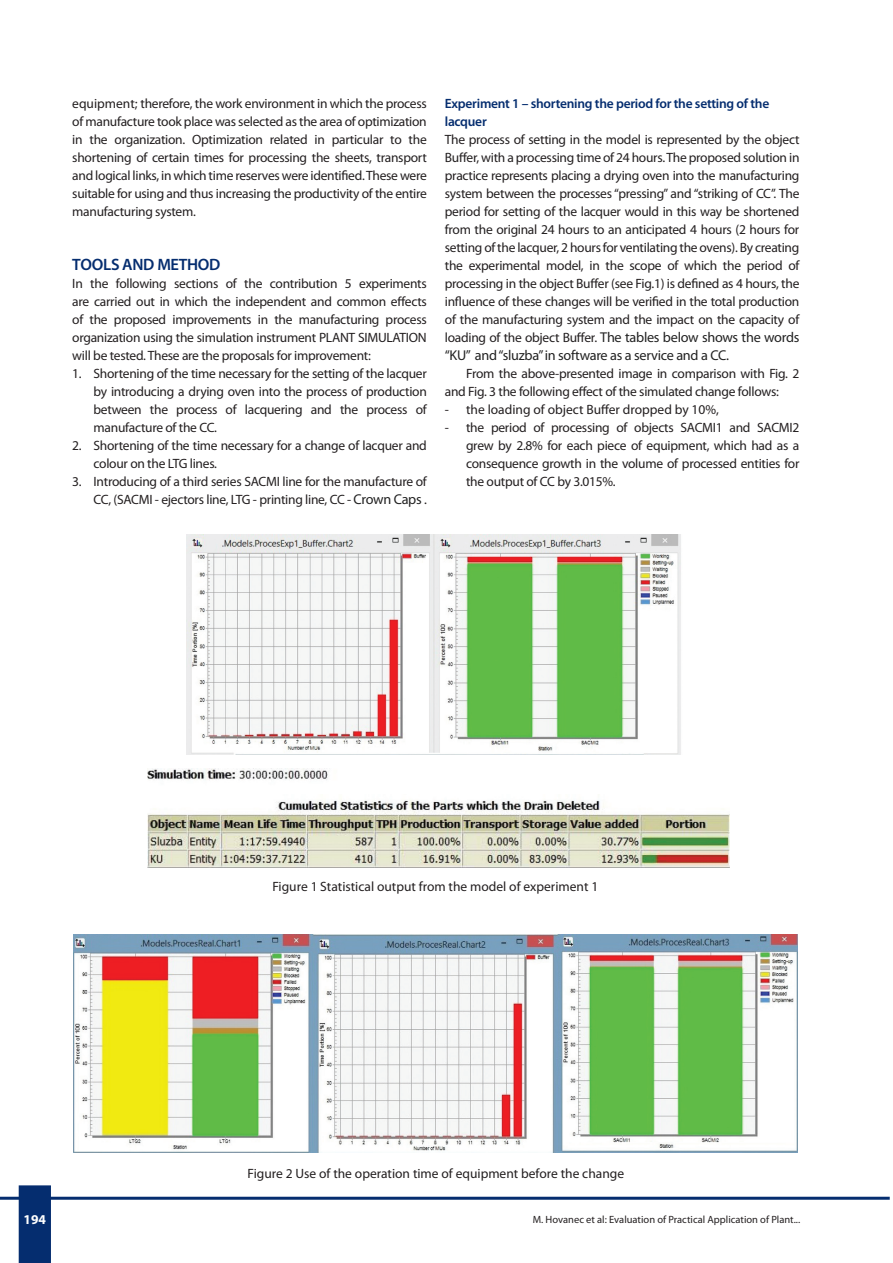
<style>
.page{position:relative;width:893px;height:1263px;background:#fff}
.page>*{position:absolute;margin:0;border:0;box-sizing:border-box;transform-origin:0 0}
.naslov_tekst{font:600 16.5px "Myriad Pro";letter-spacing:-.02em;color:#052d6f}
.tekst{font:14.25px/18px "Myriad Pro";letter-spacing:-.02em;color:#222}
.tekst-2{font:13.5px/18px "Myriad Pro";letter-spacing:-.02em;color:#231f20;text-align:justify}
.number{font:13.5px/18px "Myriad Pro";letter-spacing:-.02em;color:#231f20;text-align:justify}
.bullet{font:13.5px/18px "Myriad Pro";letter-spacing:-.02em;color:#231f20;text-align:justify}
.tekst-3{font:13.5px "Myriad Pro";color:#231f20}
.ponaslov_tekst{font:600 13.5px/18px "Myriad Pro";letter-spacing:-.02em;color:#052d6f}
.bullet-2{font:13.5px "Myriad Pro";color:#231f20}
.t1{font:700 13.5px "Myriad Pro";color:#fff}
.t2{font:10.5px "Myriad Pro";color:#231f20}
.s1{font-size:14.25px;color:#222}
.s2{font-size:13.5px;color:#231f20}
</style>
<div class="page">
<hr style="left:0;top:1197px;width:890px;height:3px;background:#052d6f">
<div style="left:19px;top:1185px;width:32px;height:78px;background:#052d6f"></div>
<img style="left:148px;top:768px;width:582px;height:99px">
<img style="left:187px;top:534px;width:494px;height:221px">
<img style="left:74px;top:934px;width:724px;height:218px">
<p class="tekst-2" style="left:72px;top:94px;width:356px">equipment; therefore, the work environment in which the process of manufacture took place was selected as the area of optimization in the organization. Optimization related in particular to the shortening of certain times for processing the sheets, transport and logical links, in which time reserves were identified. These were suitable for using and thus increasing the productivity of the entire manufacturing system.</p>
<p class="naslov_tekst" style="left:72px;top:254px;width:150px">TOOLS AND METHOD</p>
<p class="tekst-2" style="left:72px;top:274px;width:356px">In the following sections of the contribution 5 experiments are carried out in which the independent and common effects of the proposed improvements in the manufacturing process organization using the simulation instrument PLANT SIMULATION will be tested. These are the proposals for improvement:</p>
<p class="number" style="left:94px;top:364px;width:335px;text-indent:-21px">1. Shortening of the time necessary for the setting of the lacquer by introducing a drying oven into the process of production between the process of lacquering and the process of manufacture of the CC.</p>
<p class="number" style="left:94px;top:436px;width:335px;text-indent:-21px">2. Shortening of the time necessary for a change of lacquer and colour on the LTG lines.</p>
<p class="number" style="left:72px;top:472px;width:356px;text-align:right">3. Introducing of a third series SACMI line for the manufacture of<br>CC, (SACMI - ejectors line, LTG - printing line, CC - <span class="s1">Crown Caps</span> .</p>
<p class="ponaslov_tekst" style="left:445px;top:94px;width:326px">Experiment 1 – shortening the period for the setting of the lacquer</p>
<p class="tekst-2" style="left:445px;top:130px;width:356px">The process of setting in the model is represented by the object Buffer, with a processing time of 24 hours. The proposed solution in practice represents placing a drying oven into the manufacturing system between the processes “pressing” and “striking of CC”. The period for setting of the lacquer would in this way be shortened from the original 24 hours to an anticipated 4 hours (2 hours for setting of the lacquer, 2 hours for ventilating the ovens). By creating the experimental model, in the scope of which the period of processing in the object Buffer (see Fig.1) is defined as 4 hours, the influence of these changes will be verified in the total production of the manufacturing system and the impact on the capacity of</p>
<p class="tekst" style="left:445px;top:328px;width:356px"><span class="s2">loading of the object Buffer.</span> The tables below shows the words “KU” and “sluzba” in software as a service and a CC.</p>
<p class="tekst-2" style="left:445px;top:364px;width:356px;text-indent:21px">From the above-presented image in comparison with Fig. 2 and Fig. 3 the following effect of the simulated change follows:</p>
<p class="bullet-2" style="left:445px;top:401px;width:276px">- the loading of object Buffer dropped by 10%,</p>
<p class="bullet" style="left:466px;top:418px;width:335px;text-indent:-21px">- the period of processing of objects SACMI1 and SACMI2 grew by 2.8% for each piece of equipment, which had as a consequence growth in the volume of processed entities for the output of CC by 3.015%.</p>
<p class="tekst-3" style="left:272px;top:878px;width:327px">Figure 1 Statistical output from the model of experiment 1</p>
<p class="tekst-3" style="left:248px;top:1165px;width:378px">Figure 2 Use of the operation time of equipment before the change</p>
<p class="t1" style="left:24px;top:1210px;width:24px">194</p>
<p class="t2" style="left:533px;top:1213px;width:269px">M. Hovanec et al: Evaluation of Practical Application of Plant...</p>
</div>
